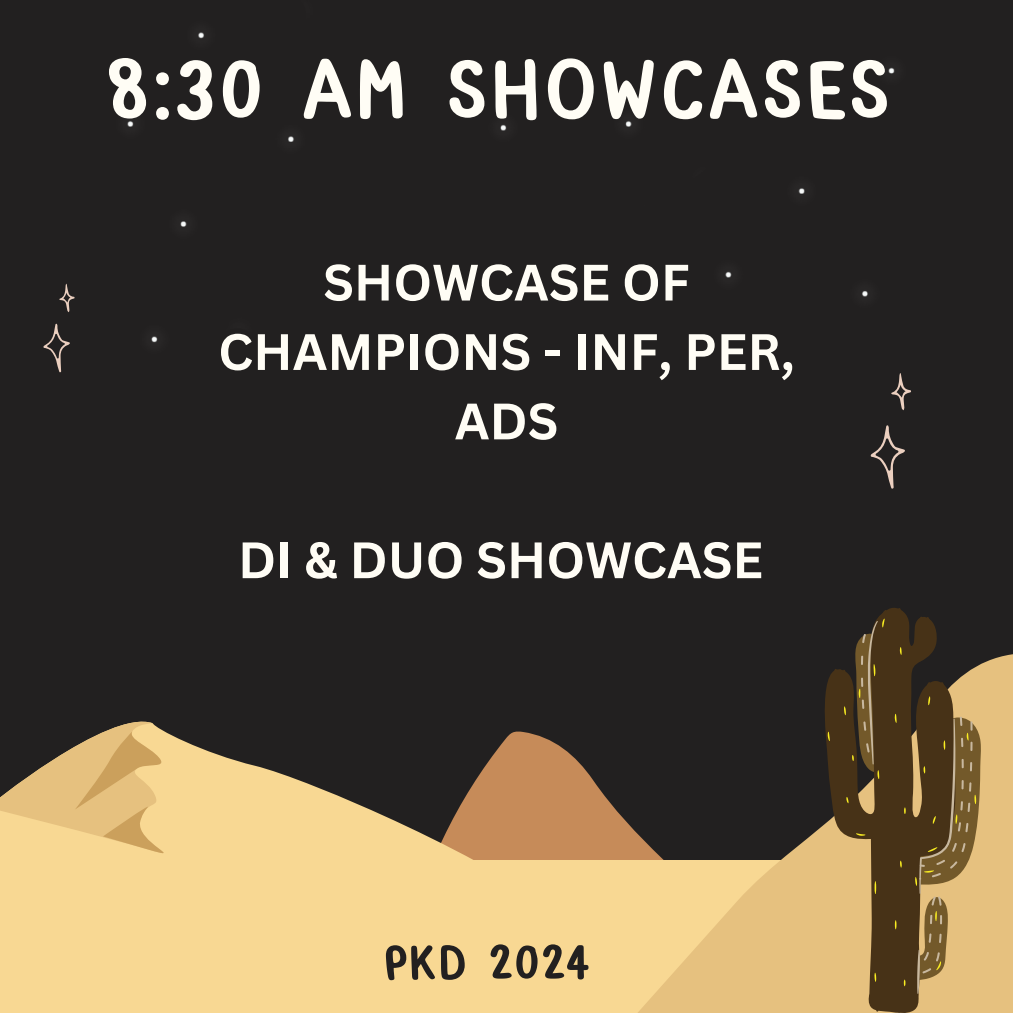
<style>
.page{position:relative;width:1013px;height:1013px;background:#fff}
.page>*{position:absolute;margin:0;border:0;box-sizing:border-box;transform-origin:0 0}
.t1{font:700 88.75px "Yvesyvesdrawing";color:#fffdf5}
.t2{font:700 51.25px "Yvesyvesdrawing";color:#222020}
.t3{font:700 50px/69.4px "Canva Sans";color:#fffdf5;text-align:center}
</style>
<div class="page">
<div style="left:0;top:0;width:1012px;height:1012px;background:#222020"></div>
<svg style="left:190px;top:731px;width:399px;height:129px"></svg>
<svg style="left:106px;top:721px;width:58px;height:10px"></svg>
<svg style="left:0;top:731px;width:190px;height:129px;background:#cfb076"></svg>
<div style="left:0;top:860px;width:1012px;height:152px;background:#f8d893"></div>
<svg style="left:589px;top:654px;width:423px;height:358px"></svg>
<svg style="left:976px;top:654px;width:4px;height:326px"></svg>
<svg style="left:824px;top:654px;width:131px;height:358px"></svg>
<svg style="left:831px;top:608px;width:119px;height:404px"></svg>
<svg style="left:827px;top:618px;width:149px;height:368px;background:#725b36"></svg>
<svg style="left:870px;top:373px;width:41px;height:116px"></svg>
<svg style="left:43px;top:284px;width:32px;height:88px"></svg>
<h1 class="t1" style="left:105px;top:53px;width:788px">8:30 AM SHOWCASES</h1>
<p class="t3" style="left:218px;top:246px;width:578px">SHOWCASE OF<br>CHAMPIONS - INF, PER,<br>ADS</p>
<p class="t3" style="left:238px;top:524px;width:526px">DI &amp; DUO SHOWCASE</p>
<p class="t2" style="left:383px;top:941px;width:209px">PKD 2024</p>
</div>
